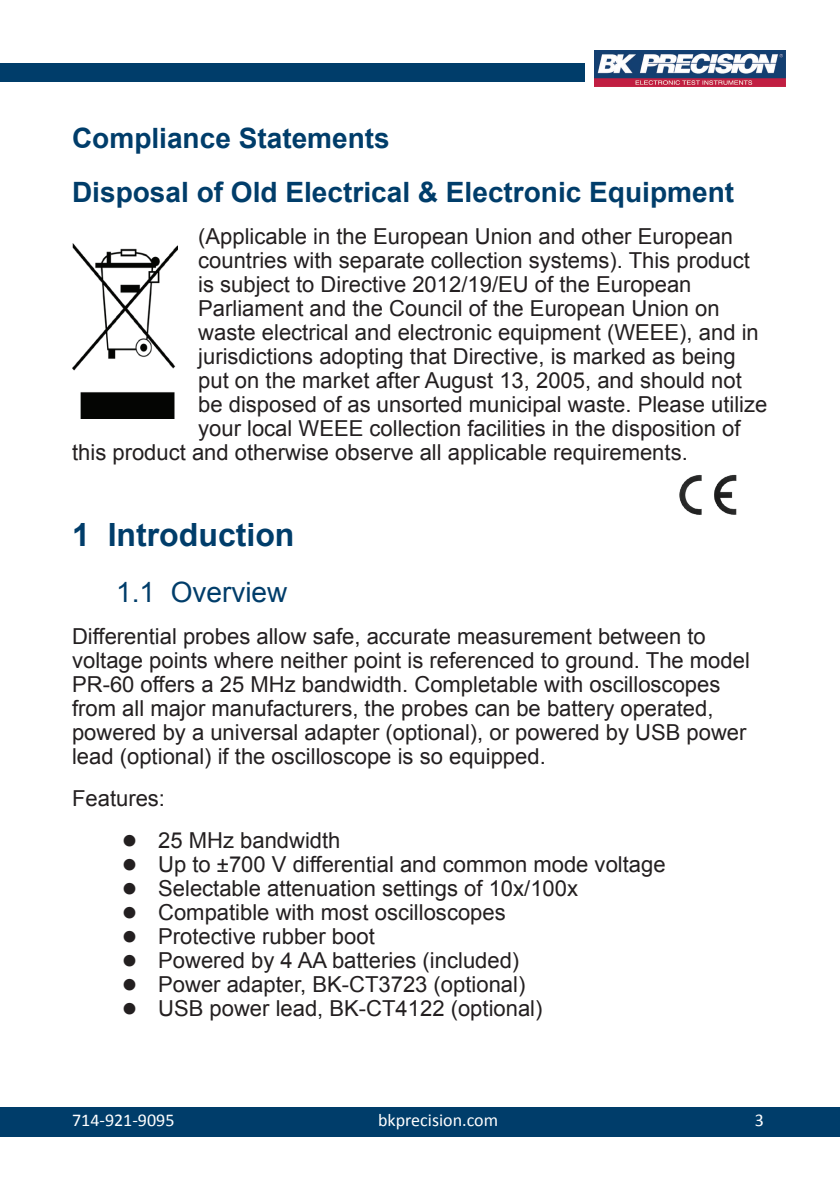
<style>
.page{position:relative;width:840px;height:1191px;background:#fff}
.page>*{position:absolute;margin:0;border:0;box-sizing:border-box;transform-origin:0 0}
.t1{font:700 32px "Arial";color:#003d6a}
.t2{font:700 28px/54px "Arial";color:#003d6a}
.t3{font:28px "Arial";color:#003d6a}
.t4{font:22px/24px "Arial";color:#231f20}
.t5{font:18px "Calibri";color:#fff}
</style>
<div class="page">
<div style="left:0;top:1106px;width:839px;height:30px;background:#003d6a"></div>
<div style="left:0;top:63px;width:584px;height:18px;background:#003d6a"></div>
<img style="left:594px;top:51px;width:190px;height:36px">
<img style="left:72px;top:244px;width:106px;height:174px">
<img style="left:679px;top:474px;width:57px;height:41px">
<p class="t2" style="left:72px;top:112px;width:663px">Compliance Statements<br>Disposal of Old Electrical &amp; Electronic Equipment</p>
<p class="t4" style="left:198px;top:224px;width:536px">(Applicable in the European Union and other European</p>
<p class="t4" style="left:198px;top:248px;width:553px">countries with separate collection systems). This product</p>
<p class="t4" style="left:198px;top:272px;width:494px">is subject to Directive 2012/19/EU of the European</p>
<p class="t4" style="left:198px;top:296px;width:522px">Parliament and the Council of the European Union on</p>
<p class="t4" style="left:198px;top:320px;width:561px">waste electrical and electronic equipment (WEEE), and in</p>
<p class="t4" style="left:198px;top:344px;width:538px">jurisdictions adopting that Directive, is marked as being</p>
<p class="t4" style="left:198px;top:368px;width:545px">put on the market after August 13, 2005, and should not</p>
<p class="t4" style="left:198px;top:392px;width:570px">be disposed of as unsorted municipal waste. Please utilize</p>
<p class="t4" style="left:198px;top:416px;width:543px">your local WEEE collection facilities in the disposition of</p>
<p class="t4" style="left:72px;top:440px;width:617px">this product and otherwise observe all applicable requirements.</p>
<h1 class="t1" style="left:72px;top:513px;width:224px">1 Introduction</h1>
<p class="t3" style="left:116px;top:573px;width:173px">1.1 Overview</p>
<p class="t4" style="left:72px;top:624px;width:679px">Differential probes allow safe, accurate measurement between to voltage points where neither point is referenced to ground. The model PR-60 offers a 25 MHz bandwidth. Completable with oscilloscopes from all major manufacturers, the probes can be battery operated, powered by a universal adapter (optional), or powered by USB power lead (optional) if the oscilloscope is so equipped.</p>
<p class="t4" style="left:158px;top:777px;width:184px;line-height:42px;text-indent:-86px">Features:<br>25 MHz bandwidth</p>
<p class="t4" style="left:158px;top:852px;width:508px">Up to ±700 V differential and common mode voltage Selectable attenuation settings of 10x/100x Compatible with most oscilloscopes<br>Protective rubber boot<br>Powered by 4 AA batteries (included)<br>Power adapter, BK-CT3723 (optional)<br>USB power lead, BK-CT4122 (optional)</p>
<p class="t5" style="left:72px;top:1108px;width:104px">714-921-9095</p>
<p class="t5" style="left:378px;top:1108px;width:121px">bkprecision.com</p>
<p class="t5" style="left:754px;top:1108px;width:11px">3</p>
</div>
